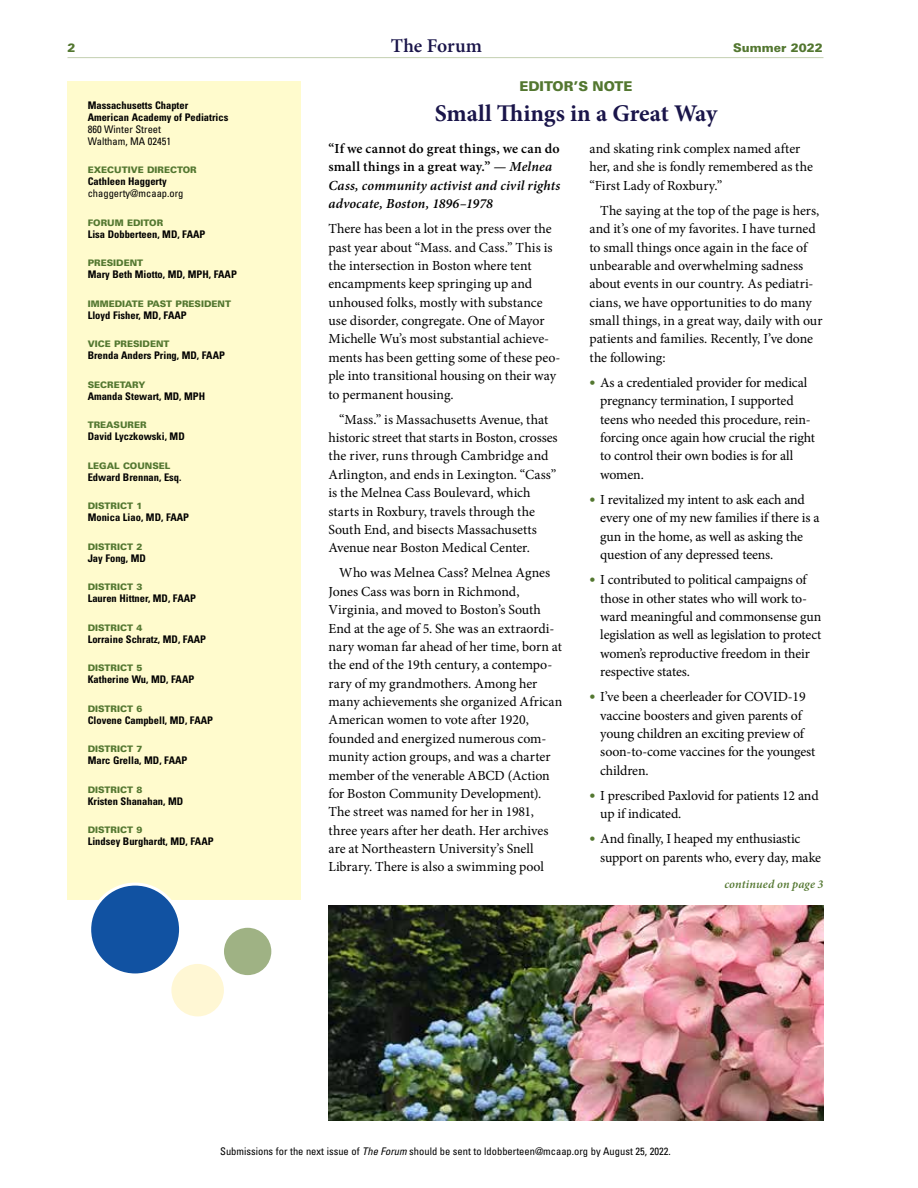
<style>
.page{position:relative;width:918px;height:1188px;background:#fff}
.page>*{position:absolute;margin:0;border:0;box-sizing:border-box;transform-origin:0 0}
.Head1{font:700 24px "Minion Pro";letter-spacing:-.005em;color:#1a154a}
.t1{font:600 19.5px "Minion Pro";color:#1a154a}
.BodyIndent{font:13.8px/18.3px "Minion Pro";letter-spacing:-.01em;color:#000}
.BodyFirst{font:13.8px/18.3px "Minion Pro";letter-spacing:-.005em;color:#000}
.Quote{font:italic 600 13.8px/18.3px "Minion Pro";letter-spacing:.01em;color:#000}
.StandingHead{font:900 13.5px "Univers LT Std";color:#537730}
.ContinuedOn{font:italic 600 12px "Minion Pro";letter-spacing:.015em;color:#537730}
.t2{font:900 12px "Univers LT Std";color:#537730}
.t3{font:700 condensed 10.5px/12px "Univers LT Std";color:#000}
.t4{font:condensed 10.5px/12px "Univers LT Std";color:#000}
.t5{font:900 9px "Univers LT Std";color:#537730}
.s1{font-style:normal}
.s2{font-family:"Univers LT Std";font-weight:900;font-size:12px;color:#537730}
.s3{font-style:italic}
</style>
<div class="page">
<img style="left:329px;top:905px;width:495px;height:215px">
<hr style="left:67px;top:57px;width:756px;height:1px;background:#c3cfb1">
<div style="left:67px;top:81px;width:234px;height:819px;background:#fffbcd"></div>
<div style="left:90px;top:884px;width:91px;height:91px;background:#1152a2;border-radius:50%"></div>
<div style="left:88px;top:883px;width:94px;height:93px;border:3px solid #fff;border-radius:50%"></div>
<div style="left:170px;top:962px;width:55px;height:56px;background:#fff7d4;border-radius:50%"></div>
<div style="left:168px;top:961px;width:59px;height:58px;border:3px solid #fff;border-radius:50%"></div>
<div style="left:222px;top:926px;width:51px;height:51px;background:#9fb284;border-radius:50%"></div>
<div style="left:221px;top:925px;width:53px;height:53px;border:3px solid #fff;border-radius:50%"></div>
<p class="t2" style="left:67px;top:40px;width:10px">2</p>
<h2 class="t1" style="left:391px;top:32px;width:93px">The Forum</h2>
<p class="t2" style="left:733px;top:40px;width:91px">Summer 2022</p>
<p class="t3" style="left:88px;top:99px;width:142px">Massachusetts Chapter<br>American Academy of Pediatrics</p>
<p class="t4" style="left:88px;top:123px;width:85px">860 Winter Street<br>Waltham, MA 02451</p>
<p class="t5" style="left:88px;top:164px;width:110px">EXECUTIVE DIRECTOR</p>
<p class="t3" style="left:88px;top:176px;width:80px">Cathleen Haggerty</p>
<p class="t4" style="left:88px;top:187px;width:97px">chaggerty@mcaap.org</p>
<p class="t5" style="left:88px;top:217px;width:77px">FORUM EDITOR</p>
<p class="t3" style="left:88px;top:228px;width:119px">Lisa Dobberteen, MD, FAAP</p>
<p class="t5" style="left:88px;top:257px;width:57px">PRESIDENT</p>
<p class="t3" style="left:88px;top:269px;width:151px">Mary Beth Miotto, MD, MPH, FAAP</p>
<p class="t5" style="left:88px;top:298px;width:145px">IMMEDIATE PAST PRESIDENT</p>
<p class="t3" style="left:88px;top:309px;width:101px">Lloyd Fisher, MD, FAAP</p>
<p class="t5" style="left:88px;top:338px;width:83px">VICE PRESIDENT</p>
<p class="t3" style="left:88px;top:350px;width:139px">Brenda Anders Pring, MD, FAAP</p>
<p class="t5" style="left:88px;top:379px;width:59px">SECRETARY</p>
<p class="t3" style="left:88px;top:390px;width:119px">Amanda Stewart, MD, MPH</p>
<p class="t5" style="left:88px;top:419px;width:60px">TREASURER</p>
<p class="t3" style="left:88px;top:431px;width:99px">David Lyczkowski, MD</p>
<p class="t5" style="left:88px;top:460px;width:84px">LEGAL COUNSEL</p>
<p class="t3" style="left:88px;top:471px;width:95px">Edward Brennan, Esq.</p>
<p class="t5" style="left:88px;top:500px;width:56px">DISTRICT 1</p>
<p class="t3" style="left:88px;top:512px;width:103px">Monica Liao, MD, FAAP</p>
<p class="t5" style="left:88px;top:541px;width:56px">DISTRICT 2</p>
<p class="t3" style="left:88px;top:552px;width:60px">Jay Fong, MD</p>
<p class="t5" style="left:88px;top:581px;width:56px">DISTRICT 3</p>
<p class="t3" style="left:88px;top:593px;width:110px">Lauren Hittner, MD, FAAP</p>
<p class="t5" style="left:88px;top:622px;width:56px">DISTRICT 4</p>
<p class="t3" style="left:88px;top:633px;width:120px">Lorraine Schratz, MD, FAAP</p>
<p class="t5" style="left:88px;top:662px;width:56px">DISTRICT 5</p>
<p class="t3" style="left:88px;top:674px;width:108px">Katherine Wu, MD, FAAP</p>
<p class="t5" style="left:88px;top:703px;width:56px">DISTRICT 6</p>
<p class="t3" style="left:88px;top:714px;width:127px">Clovene Campbell, MD, FAAP</p>
<p class="t5" style="left:88px;top:743px;width:56px">DISTRICT 7</p>
<p class="t3" style="left:88px;top:755px;width:101px">Marc Grella, MD, FAAP</p>
<p class="t5" style="left:88px;top:784px;width:56px">DISTRICT 8</p>
<p class="t3" style="left:88px;top:795px;width:97px">Kristen Shanahan, MD</p>
<p class="t5" style="left:88px;top:824px;width:56px">DISTRICT 9</p>
<p class="t3" style="left:88px;top:836px;width:127px">Lindsey Burghardt, MD, FAAP</p>
<p class="StandingHead" style="left:519px;top:77px;width:115px">EDITOR’S NOTE</p>
<p class="Head1" style="left:435px;top:96px;width:284px">Small Things in a Great Way</p>
<p class="Quote" style="left:328px;top:139px;width:233px"><span class="s1">“If we cannot do great things, we can do small things in a great way.”</span> — Melnea Cass, community activist and civil rights advocate, Boston, 1896–1978</p>
<p class="BodyFirst" style="left:328px;top:220px;width:234px">There has been a lot in the press over the past year about “Mass. and Cass.” This is the intersection in Boston where tent encampments keep springing up and unhoused folks, mostly with substance use disorder, congregate. One of Mayor Michelle Wu’s most substantial achieve&shy;ments has been getting some of these peo&shy;ple into transitional housing on their way to permanent housing.</p>
<p class="BodyIndent" style="left:328px;top:410px;width:231px;text-indent:11px">“Mass.” is Massachusetts Avenue, that historic street that starts in Boston, crosses the river, runs through Cambridge and Arlington, and ends in Lexington. “Cass” is the Melnea Cass Boulevard, which starts in Roxbury, travels through the South End, and bisects Massachusetts Avenue near Boston Medical Center.</p>
<p class="BodyIndent" style="left:328px;top:564px;width:236px;text-indent:11px">Who was Melnea Cass? Melnea Agnes Jones Cass was born in Richmond, Virginia, and moved to Boston’s South End at the age of 5. She was an extraordi&shy;nary woman far ahead of her time, born at the end of the 19th century, a contempo&shy;rary of my grandmothers. Among her many achievements she organized African American women to vote after 1920, founded and energized numerous com&shy;munity action groups, and was a charter member of the venerable ABCD (Action for Boston Community Development).<br>The street was named for her in 1981, three years after her death. Her archives are at Northeastern University’s Snell Library. There is also a swimming pool</p>
<p class="BodyIndent" style="left:590px;top:139px;width:225px">and skating rink complex named after her, and she is fondly remembered as the “First Lady of Roxbury.”</p>
<p class="BodyIndent" style="left:590px;top:201px;width:235px;text-indent:11px">The saying at the top of the page is hers, and it’s one of my favorites. I have turned to small things once again in the face of unbearable and overwhelming sadness about events in our country. As pediatri&shy;cians, we have opportunities to do many small things, in a great way, daily with our patients and families. Recently, I’ve done the following:</p>
<p class="BodyIndent" style="left:600px;top:373px;width:216px;text-indent:-11px"><span class="s2">•</span> As a credentialed provider for medical pregnancy termination, I supported teens who needed this procedure, rein&shy;forcing once again how crucial the right to control their own bodies is for all women.</p>
<p class="BodyIndent" style="left:600px;top:490px;width:221px;text-indent:-11px"><span class="s2">•</span> I revitalized my intent to ask each and every one of my new families if there is a gun in the home, as well as asking the question of any depressed teens.</p>
<p class="BodyIndent" style="left:600px;top:571px;width:223px;text-indent:-11px"><span class="s2">•</span> I contributed to political campaigns of those in other states who will work to&shy;ward meaningful and commonsense gun legislation as well as legislation to protect women’s reproductive freedom in their respective states.</p>
<p class="BodyIndent" style="left:600px;top:688px;width:217px;text-indent:-11px"><span class="s2">•</span> I’ve been a cheerleader for COVID-19 vaccine boosters and given parents of young children an exciting preview of soon-to-come vaccines for the youngest children.</p>
<p class="BodyIndent" style="left:600px;top:786px;width:220px;text-indent:-11px"><span class="s2">•</span> I prescribed Paxlovid for patients 12 and up if indicated.</p>
<p class="BodyIndent" style="left:600px;top:830px;width:222px;text-indent:-11px"><span class="s2">•</span> And finally, I heaped my enthusiastic support on parents who, every day, make</p>
<p class="ContinuedOn" style="left:724px;top:876px;width:101px">continued on page 3</p>
<p class="t4" style="left:220px;top:1145px;width:452px">Submissions for the next issue of <span class="s3">The Forum</span> should be sent to ldobberteen@mcaap.org by August 25, 2022.</p>
</div>
